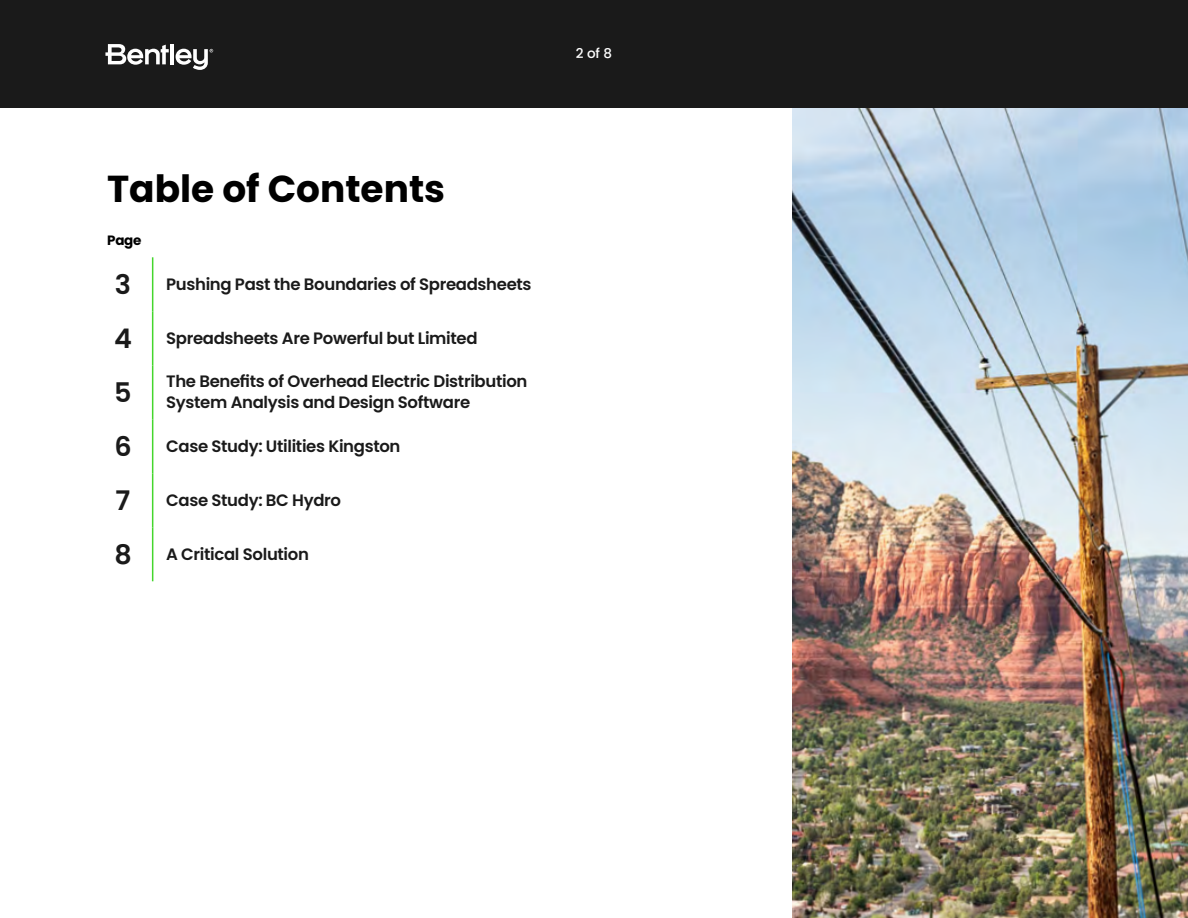
<style>
.page{position:relative;width:1188px;height:918px;background:#fff}
.page>*{position:absolute;margin:0;border:0;box-sizing:border-box;transform-origin:0 0}
.t1{font:700 37.5px "Poppins";color:#000}
.t2{font:600 27px "Poppins";color:#1a1a1a}
.t3{font:600 16.5px/21px "Poppins";letter-spacing:-.02em;color:#1a1a1a}
.t4{font:500 13.5px "Poppins";color:#fff}
.t5{font:700 13.5px "Poppins";color:#000}
</style>
<div class="page">
<div style="left:0;top:0;width:1188px;height:108px;background:#1a1a1a"></div>
<svg style="left:105px;top:44px;width:64px;height:21px"></svg>
<hr style="left:170px;top:44px;width:4px;height:20px;background:#fff">
<svg style="left:176px;top:49px;width:37px;height:21px"></svg>
<img style="left:792px;top:108px;width:396px;height:809px">
<hr style="left:152px;top:257px;width:1px;height:54px;background:#44d62c">
<hr style="left:152px;top:311px;width:1px;height:54px;background:#44d62c">
<hr style="left:152px;top:365px;width:1px;height:54px;background:#44d62c">
<hr style="left:152px;top:419px;width:1px;height:54px;background:#44d62c">
<hr style="left:152px;top:473px;width:1px;height:54px;background:#44d62c">
<hr style="left:152px;top:527px;width:1px;height:54px;background:#44d62c">
<p class="t4" style="left:576px;top:46px;width:38px">2 of 8</p>
<h1 class="t1" style="left:107px;top:167px;width:340px">Table of Contents</h1>
<p class="t5" style="left:107px;top:233px;width:36px">Page</p>
<h2 class="t2" style="left:115px;top:269px;width:18px">3</h2>
<p class="t3" style="left:166px;top:274px;width:367px">Pushing Past the Boundaries of Spreadsheets</p>
<h2 class="t2" style="left:114px;top:323px;width:19px">4</h2>
<p class="t3" style="left:166px;top:328px;width:313px">Spreadsheets Are Powerful but Limited</p>
<h2 class="t2" style="left:114px;top:377px;width:19px">5</h2>
<p class="t3" style="left:166px;top:371px;width:363px">The Benefits of Overhead Electric Distribution<br>System Analysis and Design Software</p>
<h2 class="t2" style="left:114px;top:431px;width:19px">6</h2>
<p class="t3" style="left:166px;top:436px;width:236px">Case Study: Utilities Kingston</p>
<h2 class="t2" style="left:116px;top:485px;width:16px">7</h2>
<p class="t3" style="left:166px;top:490px;width:176px">Case Study: BC Hydro</p>
<h2 class="t2" style="left:114px;top:539px;width:19px">8</h2>
<p class="t3" style="left:166px;top:544px;width:144px">A Critical Solution</p>
</div>
